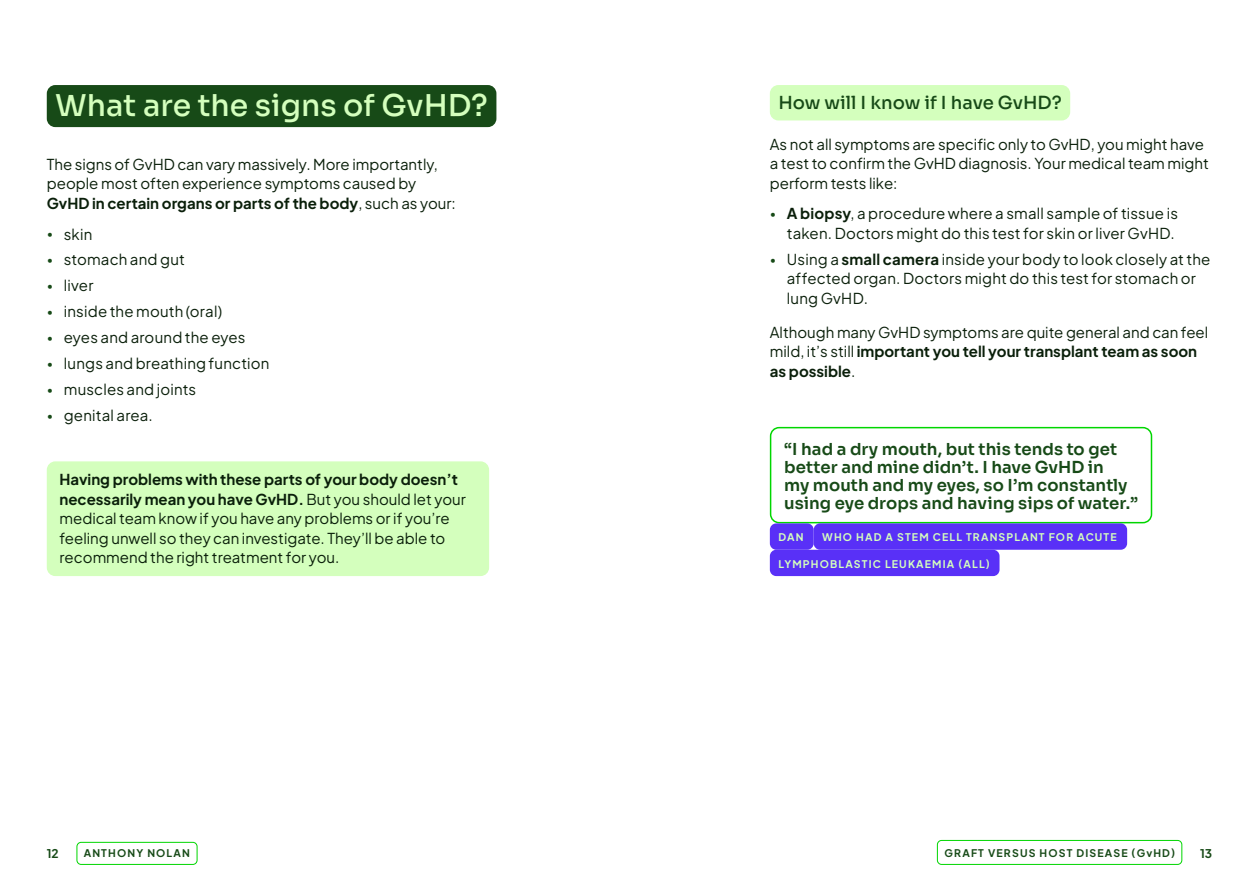
<style>
.page{position:relative;width:1259px;height:893px;background:#fff}
.page>*{position:absolute;margin:0;border:0;box-sizing:border-box;transform-origin:0 0}
.t1{font:500 30px "Sora";color:#d4ffbd}
.t2{font:500 18px "Sora";color:#174a17}
.t3{font:600 16.5px/18.1px "Sora";color:#174a17}
.t4{font:15px/19.5px "Plus Jakarta Sans";color:#0a1f0a}
.t5{font:700 12px "Plus Jakarta Sans";color:#174a17}
.t6{font:700 10.5px "Plus Jakarta Sans";letter-spacing:.11em;color:#d4ffbd}
.t7{font:700 10.5px "Plus Jakarta Sans";letter-spacing:.11em;color:#174a17}
.s1{font-weight:700}
.s2{font-size:12px;color:#174a17}
</style>
<div class="page">
<div style="left:77px;top:842px;width:120px;height:23px;border:1px solid #00d600;border-radius:4px"></div>
<div style="left:937px;top:840px;width:245px;height:25px;border:1px solid #00d600;border-radius:4px"></div>
<div style="left:770px;top:85px;width:300px;height:35px;background:#d4ffbd;border-radius:9px"></div>
<div style="left:47px;top:85px;width:449px;height:42px;background:#174a17;border-radius:9px"></div>
<div style="left:770px;top:427px;width:382px;height:96px;border:2px solid #00d600;border-radius:9px"></div>
<div style="left:813px;top:523px;width:314px;height:27px;background:#5930f7;border-radius:6px"></div>
<div style="left:770px;top:550px;width:229px;height:26px;background:#5930f7;border-radius:6px"></div>
<div style="left:770px;top:523px;width:43px;height:27px;background:#5930f7;border-radius:6px"></div>
<div style="left:47px;top:461px;width:442px;height:115px;background:#d4ffbd;border-radius:9px"></div>
<h1 class="t1" style="left:55px;top:81px;width:434px">What are the signs of GvHD?</h1>
<p class="t4" style="left:47px;top:153px;width:410px">The signs of GvHD can vary massively. More importantly, people most often experience symptoms caused by<br><span class="s1">GvHD in certain organs or parts of the body</span>, such as your:</p>
<p class="t4" style="left:47px;top:223px;width:47px"><span class="s2">•</span> skin</p>
<p class="t4" style="left:47px;top:249px;width:140px"><span class="s2">•</span> stomach and gut</p>
<p class="t4" style="left:47px;top:274px;width:48px"><span class="s2">•</span> liver</p>
<p class="t4" style="left:47px;top:300px;width:177px"><span class="s2">•</span> inside the mouth (oral)</p>
<p class="t4" style="left:47px;top:326px;width:200px"><span class="s2">•</span> eyes and around the eyes</p>
<p class="t4" style="left:47px;top:352px;width:224px"><span class="s2">•</span> lungs and breathing function</p>
<p class="t4" style="left:47px;top:378px;width:151px"><span class="s2">•</span> muscles and joints</p>
<p class="t4" style="left:47px;top:404px;width:107px"><span class="s2">•</span> genital area.</p>
<p class="t4" style="left:60px;top:468px;width:408px"><span class="s1">Having problems with these parts of your body doesn’t necessarily mean you have GvHD.</span> But you should let your medical team know if you have any problems or if you’re feeling unwell so they can investigate. They’ll be able to recommend the right treatment for you.</p>
<p class="t2" style="left:778px;top:88px;width:285px">How will I know if I have GvHD?</p>
<p class="t4" style="left:770px;top:133px;width:440px">As not all symptoms are specific only to GvHD, you might have a test to confirm the GvHD diagnosis. Your medical team might perform tests like:</p>
<p class="t4" style="left:770px;top:203px;width:410px;text-align:right"><span class="s2">•</span> <span class="s1">A biopsy</span>, a procedure where a small sample of tissue is taken. Doctors might do this test for skin or liver GvHD.</p>
<p class="t4" style="left:787px;top:248px;width:425px;text-indent:-17px"><span class="s2">•</span> Using a <span class="s1">small camera</span> inside your body to look closely at the affected organ. Doctors might do this test for stomach or lung GvHD.</p>
<p class="t4" style="left:770px;top:321px;width:440px">Although many GvHD symptoms are quite general and can feel mild, it’s still <span class="s1">important you tell your transplant team as soon as possible</span>.</p>
<p class="t3" style="left:784px;top:438px;width:355px">“I had a dry mouth, but this tends to get better and mine didn’t. I have GvHD in<br>my mouth and my eyes, so I’m constantly using eye drops and having sips of water.”</p>
<p class="t6" style="left:822px;top:528px;width:296px">WHO HAD A STEM CELL TRANSPLANT FOR ACUTE</p>
<p class="t6" style="left:778px;top:554px;width:213px">LYMPHOBLASTIC LEUKAEMIA (ALL)</p>
<p class="t6" style="left:778px;top:528px;width:27px">DAN</p>
<p class="t5" style="left:47px;top:843px;width:14px">12</p>
<p class="t7" style="left:84px;top:844px;width:108px">ANTHONY NOLAN</p>
<p class="t7" style="left:944px;top:843px;width:232px">GRAFT VERSUS HOST DISEASE (GvHD)</p>
<p class="t5" style="left:1200px;top:842px;width:14px">13</p>
</div>
